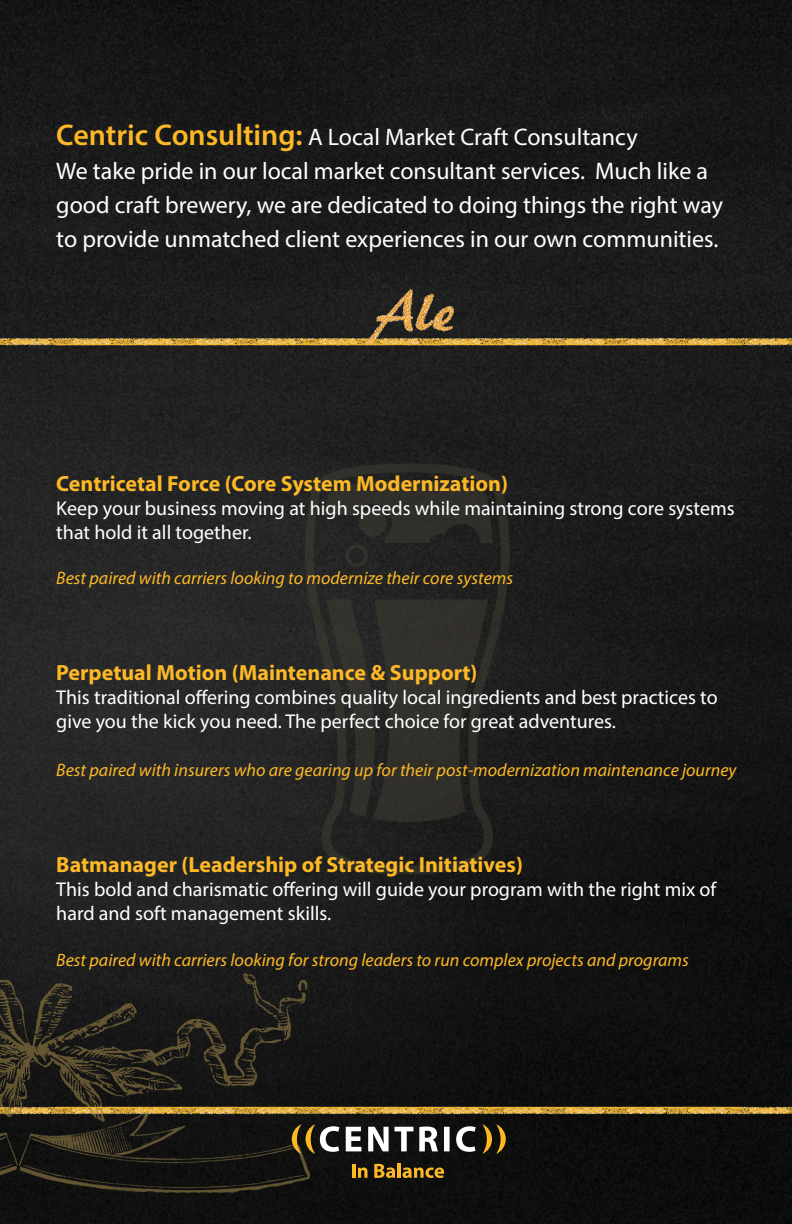
<style>
.page{position:relative;width:792px;height:1224px;background:#fff}
.page>*{position:absolute;margin:0;border:0;box-sizing:border-box;transform-origin:0 0}
.t1{font:24px/34px "Myriad Pro";color:#fff}
.t2{font:700 22px "Myriad Pro";color:#fcb825}
.t3{font:20px/24px "Myriad Pro";color:#fff}
.t4{font:italic 18px "Myriad Pro";color:#fcb825}
.s1{font-weight:600;font-size:30px;color:#fcb825}
</style>
<div class="page">
<img style="left:0;top:0;width:792px;height:1224px">
<svg style="left:482px;top:1124px;width:24px;height:30px"></svg>
<svg style="left:292px;top:1124px;width:184px;height:30px"></svg>
<hr style="left:352px;top:1164px;width:3px;height:14px;background:#fcb825">
<svg style="left:358px;top:1167px;width:10px;height:11px"></svg>
<svg style="left:374px;top:1164px;width:21px;height:14px"></svg>
<hr style="left:398px;top:1163px;width:3px;height:15px;background:#fcb825">
<svg style="left:403px;top:1167px;width:41px;height:11px"></svg>
<hr style="left:56px;top:1107px;width:686px;height:1px;background:#fcb825">
<hr style="left:56px;top:344px;width:686px;height:1px;background:#fcb825">
<p class="t1" style="left:56px;top:119px;width:668px"><span class="s1">Centric Consulting:</span> A Local Market Craft Consultancy<br>We take pride in our local market consultant services. Much like a good craft brewery, we are dedicated to doing things the right way to provide unmatched client experiences in our own communities.</p>
<p class="t2" style="left:56px;top:469px;width:453px">Centricetal Force (Core System Modernization)</p>
<p class="t3" style="left:56px;top:495px;width:680px">Keep your business moving at high speeds while maintaining strong core systems that hold it all together.</p>
<p class="t4" style="left:56px;top:567px;width:458px">Best paired with carriers looking to modernize their core systems</p>
<p class="t2" style="left:56px;top:658px;width:423px">Perpetual Motion (Maintenance &amp; Support)</p>
<p class="t3" style="left:56px;top:685px;width:663px">This traditional offering combines quality local ingredients and best practices to give you the kick you need. The perfect choice for great adventures.</p>
<p class="t4" style="left:56px;top:759px;width:682px">Best paired with insurers who are gearing up for their post-modernization maintenance journey</p>
<p class="t2" style="left:56px;top:850px;width:468px">Batmanager (Leadership of Strategic Initiatives)</p>
<p class="t3" style="left:56px;top:877px;width:662px">This bold and charismatic offering will guide your program with the right mix of hard and soft management skills.</p>
<p class="t4" style="left:56px;top:949px;width:634px">Best paired with carriers looking for strong leaders to run complex projects and programs</p>
</div>
